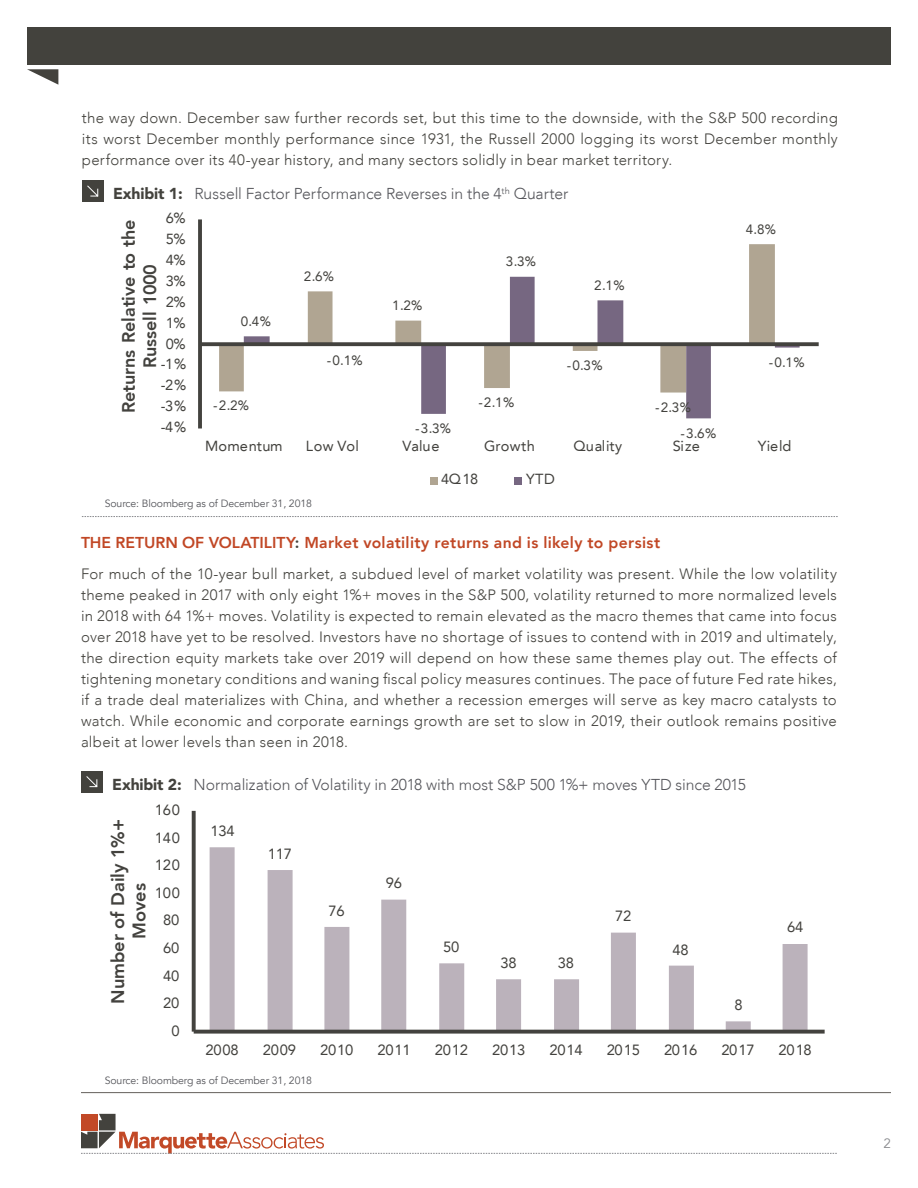
<style>
.page{position:relative;width:918px;height:1188px;background:#fff}
.page>*{position:absolute;margin:0;border:0;box-sizing:border-box;transform-origin:0 0}
.t1{font:800 18.15px/21.6px "Avenir LT";letter-spacing:-.005em;color:#43423e;text-align:center}
.t2{font:800 18px/21.3px "Avenir LT";letter-spacing:-.01em;color:#43423e;text-align:center}
.t3{font:300 15.75px "Avenir LT";letter-spacing:-.005em;color:#55565b}
.t4{font:800 15.75px "Avenir";letter-spacing:.02em;color:#c14725}
.t5{font:300 15px/21px "Avenir";letter-spacing:.02em;color:#43423d;text-align:justify}
.t6{font:14.85px "Avenir LT";letter-spacing:-.02em;color:#43423e}
.t7{font:14.55px "Avenir LT";letter-spacing:.02em;color:#43423e}
.t8{font:13.5px "Avenir LT";color:#43423e}
.t9{font:13.5px "Avenir LT";color:#898a8e}
.t10{font:10.5px "Avenir LT";letter-spacing:-.01em;color:#55565b}
.s1{font-family:"Avenir LT Std";font-weight:900;color:#43423d}
.s2{color:#43423d}
</style>
<div class="page">
<hr style="left:81px;top:1092px;width:810px;height:1px;background:#65605c">
<div style="left:27px;top:27px;width:864px;height:38px;background:#43423d"></div>
<svg style="left:27px;top:69px;width:31px;height:16px"></svg>
<svg style="left:219px;top:244px;width:556px;height:148px"></svg>
<svg style="left:244px;top:277px;width:556px;height:141px"></svg>
<svg style="left:198px;top:219px;width:4px;height:209px"></svg>
<svg style="left:202px;top:342px;width:617px;height:4px;fill:#43423e"></svg>
<div style="left:430px;top:477px;width:8px;height:8px;background:#b0a592"></div>
<div style="left:514px;top:477px;width:8px;height:8px;background:#766781"></div>
<div style="left:82px;top:180px;width:21px;height:22px;background:#43423d"></div>
<svg style="left:87px;top:185px;width:12px;height:12px"></svg>
<svg style="left:82px;top:516px;width:756px;height:1px"></svg>
<svg style="left:210px;top:847px;width:598px;height:183px"></svg>
<svg style="left:192px;top:811px;width:4px;height:221px"></svg>
<svg style="left:194px;top:1030px;width:631px;height:4px;fill:#43423e"></svg>
<div style="left:81px;top:771px;width:22px;height:21px;background:#43423d"></div>
<svg style="left:86px;top:776px;width:12px;height:12px"></svg>
<svg style="left:81px;top:1114px;width:756px;height:40px"></svg>
<p class="t5" style="left:82px;top:107px;width:758px">the way down. December saw further records set, but this time to the downside, with the S&amp;P 500 recording its worst December monthly performance since 1931, the Russell 2000 logging its worst December monthly performance over its 40-year history, and many sectors solidly in bear market territory.</p>
<p class="t3" style="left:113px;top:184px;width:457px"><span class="s1">Exhibit 1:</span> Russell Factor Performance Reverses in the 4<sup>th</sup> Quarter</p>
<p class="t7" style="left:166px;top:210px;width:22px">6%</p>
<p class="t2" style="left:118px;top:413px;width:195px;rotate:-90deg">Returns Relative to the<br>Russell 1000</p>
<p class="t7" style="left:166px;top:231px;width:22px">5%</p>
<p class="t7" style="left:166px;top:252px;width:22px">4%</p>
<p class="t7" style="left:166px;top:272px;width:22px">3%</p>
<p class="t7" style="left:166px;top:293px;width:22px">2%</p>
<p class="t7" style="left:166px;top:314px;width:22px">1%</p>
<p class="t7" style="left:166px;top:335px;width:22px">0%</p>
<p class="t7" style="left:161px;top:356px;width:27px">-1%</p>
<p class="t7" style="left:161px;top:377px;width:27px">-2%</p>
<p class="t7" style="left:161px;top:398px;width:27px">-3%</p>
<p class="t8" style="left:241px;top:314px;width:32px">0.4%</p>
<p class="t8" style="left:213px;top:398px;width:37px">-2.2%</p>
<p class="t8" style="left:304px;top:268px;width:32px">2.6%</p>
<p class="t8" style="left:327px;top:352px;width:37px">-0.1%</p>
<p class="t8" style="left:392px;top:298px;width:32px">1.2%</p>
<p class="t8" style="left:506px;top:253px;width:32px">3.3%</p>
<p class="t8" style="left:478px;top:394px;width:37px">-2.1%</p>
<p class="t8" style="left:594px;top:278px;width:32px">2.1%</p>
<p class="t8" style="left:567px;top:358px;width:37px">-0.3%</p>
<p class="t8" style="left:655px;top:399px;width:37px">-2.3%</p>
<p class="t8" style="left:746px;top:221px;width:32px">4.8%</p>
<p class="t8" style="left:769px;top:354px;width:37px">-0.1%</p>
<p class="t7" style="left:161px;top:419px;width:27px">-4%</p>
<p class="t8" style="left:415px;top:420px;width:37px">-3.3%</p>
<p class="t8" style="left:680px;top:425px;width:37px">-3.6%</p>
<p class="t7" style="left:205px;top:437px;width:79px">Momentum</p>
<p class="t7" style="left:306px;top:437px;width:54px">Low Vol</p>
<p class="t7" style="left:402px;top:437px;width:39px">Value</p>
<p class="t7" style="left:484px;top:437px;width:52px">Growth</p>
<p class="t7" style="left:574px;top:437px;width:50px">Quality</p>
<p class="t7" style="left:673px;top:437px;width:29px">Size</p>
<p class="t7" style="left:758px;top:437px;width:35px">Yield</p>
<p class="t7" style="left:441px;top:471px;width:39px">4Q18</p>
<p class="t7" style="left:526px;top:471px;width:30px">YTD</p>
<p class="t10" style="left:105px;top:498px;width:209px">Source: Bloomberg as of December 31, 2018</p>
<p class="t4" style="left:81px;top:530px;width:581px">THE RETURN OF VOLATILITY<span class="s2">:</span> Market volatility returns and is likely to persist</p>
<p class="t5" style="left:81px;top:564px;width:758px">For much of the 10-year bull market, a subdued level of market volatility was present. While the low volatility theme peaked in 2017 with only eight 1%+ moves in the S&amp;P 500, volatility returned to more normalized levels in 2018 with 64 1%+ moves. Volatility is expected to remain elevated as the macro themes that came into focus over 2018 have yet to be resolved. Investors have no shortage of issues to contend with in 2019 and ultimately, the direction equity markets take over 2019 will depend on how these same themes play out. The effects of tightening monetary conditions and waning fiscal policy measures continues. The pace of future Fed rate hikes, if a trade deal materializes with China, and whether a recession emerges will serve as key macro catalysts to watch. While economic and corporate earnings growth are set to slow in 2019, their outlook remains positive albeit at lower levels than seen in 2018.</p>
<p class="t3" style="left:112px;top:775px;width:635px"><span class="s1">Exhibit 2:</span> Normalization of Volatility in 2018 with most S&amp;P 500 1%+ moves YTD since 2015</p>
<p class="t1" style="left:107px;top:1004px;width:187px;rotate:-90deg">Number of Daily 1%+<br>Moves</p>
<p class="t6" style="left:155px;top:801px;width:27px">160</p>
<p class="t6" style="left:155px;top:829px;width:27px">140</p>
<p class="t6" style="left:155px;top:856px;width:27px">120</p>
<p class="t6" style="left:155px;top:884px;width:27px">100</p>
<p class="t6" style="left:163px;top:912px;width:18px">80</p>
<p class="t6" style="left:163px;top:939px;width:18px">60</p>
<p class="t6" style="left:163px;top:967px;width:18px">40</p>
<p class="t6" style="left:163px;top:995px;width:18px">20</p>
<p class="t6" style="left:172px;top:1022px;width:10px">0</p>
<p class="t6" style="left:211px;top:822px;width:26px">134</p>
<p class="t6" style="left:268px;top:845px;width:26px">117</p>
<p class="t6" style="left:329px;top:902px;width:18px">76</p>
<p class="t6" style="left:386px;top:874px;width:18px">96</p>
<p class="t6" style="left:443px;top:938px;width:18px">50</p>
<p class="t6" style="left:501px;top:955px;width:18px">38</p>
<p class="t6" style="left:558px;top:955px;width:18px">38</p>
<p class="t6" style="left:615px;top:908px;width:18px">72</p>
<p class="t6" style="left:673px;top:941px;width:18px">48</p>
<p class="t6" style="left:734px;top:996px;width:10px">8</p>
<p class="t6" style="left:787px;top:919px;width:18px">64</p>
<p class="t6" style="left:206px;top:1041px;width:35px">2008</p>
<p class="t6" style="left:263px;top:1041px;width:35px">2009</p>
<p class="t6" style="left:320px;top:1041px;width:35px">2010</p>
<p class="t6" style="left:377px;top:1041px;width:35px">2011</p>
<p class="t6" style="left:435px;top:1041px;width:35px">2012</p>
<p class="t6" style="left:492px;top:1041px;width:35px">2013</p>
<p class="t6" style="left:549px;top:1041px;width:35px">2014</p>
<p class="t6" style="left:607px;top:1041px;width:35px">2015</p>
<p class="t6" style="left:664px;top:1041px;width:35px">2016</p>
<p class="t6" style="left:721px;top:1041px;width:35px">2017</p>
<p class="t6" style="left:779px;top:1041px;width:35px">2018</p>
<p class="t10" style="left:105px;top:1074px;width:209px">Source: Bloomberg as of December 31, 2018</p>
<p class="t9" style="left:883px;top:1136px;width:9px">2</p>
</div>
